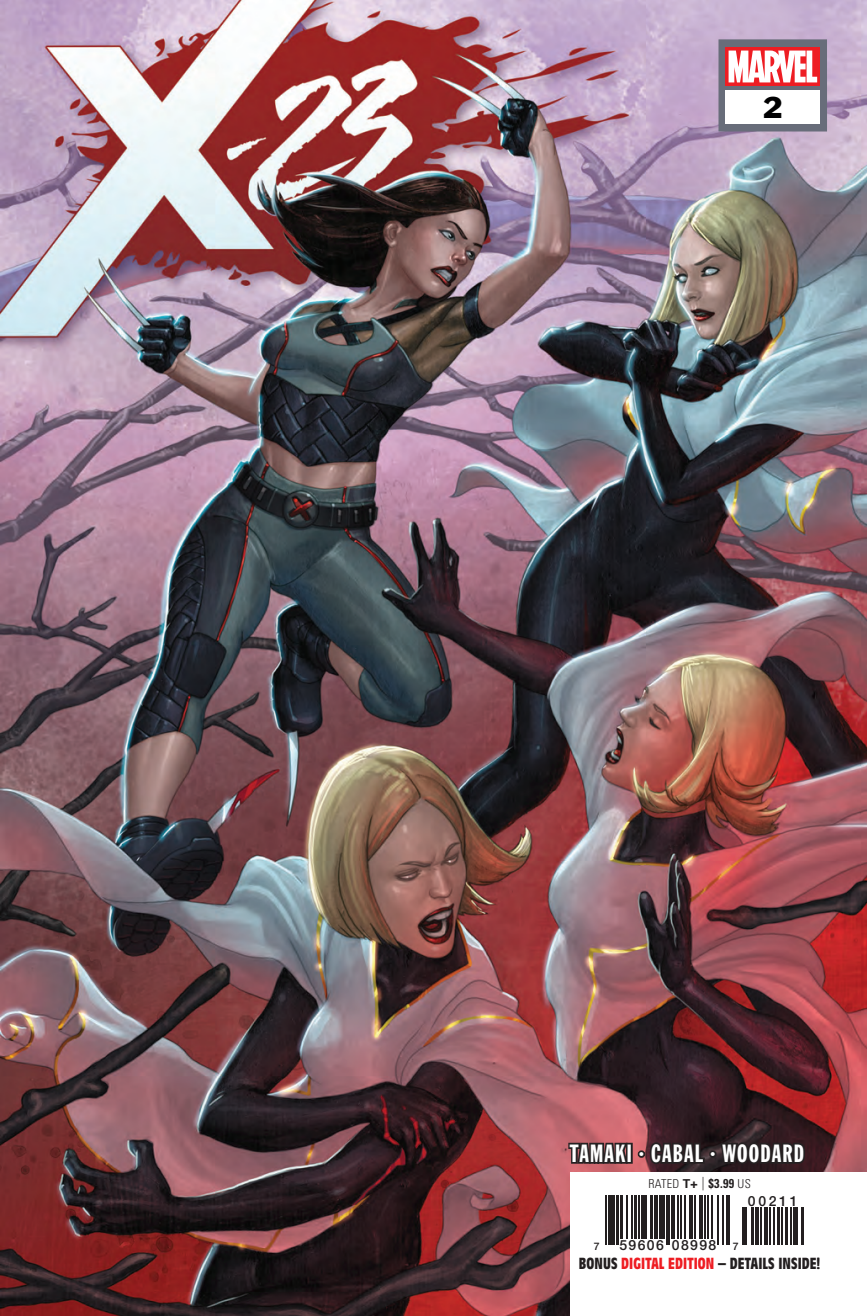
<style>
.page{position:relative;width:867px;height:1316px;background:#fff}
.page>*{position:absolute;margin:0;border:0;box-sizing:border-box;transform-origin:0 0}
.t1{font:28px "Franklin Gothic Std";color:#000001}
.t2{font:24.5px "Franklin Gothic Std Extra Cond";letter-spacing:.05em;color:#fff}
.t3{font:700 condensed 15.75px "Antique Olive Std";letter-spacing:.005em;color:#231f20}
.t4{font:500 14px "Helvetica Neue";letter-spacing:.1em;color:#231f20}
.t5{font:300 condensed 12.25px "Univers LT Std";letter-spacing:.025em;color:#231f20}
.t6{font:500 10.5px "Helvetica Neue";color:#231f20}
.s1{font-weight:700;font-stretch:normal}
.s2{font-size:13.47px}
.s3{font-weight:700;font-size:12.78px}
.s4{font-size:10.5px}
.s5{color:#ee1d23}
</style>
<div class="page">
<img style="left:0;top:0;width:866px;height:1315px">
<div style="left:718px;top:39px;width:108px;height:92px;background:#686d7a"></div>
<div style="left:725px;top:91px;width:94px;height:33px;background:#fff"></div>
<div style="left:725px;top:47px;width:94px;height:38px;background:linear-gradient(to right,#ee1d23,#ee1e24)"></div>
<svg style="left:728px;top:51px;width:88px;height:31px;background:#fac4c6"></svg>
<div style="left:570px;top:1171px;width:296px;height:144px;background:#fff"></div>
<hr style="left:605px;top:1195px;width:1px;height:49px;background:#231f20">
<hr style="left:608px;top:1195px;width:1px;height:49px;background:#231f20">
<hr style="left:610px;top:1195px;width:4px;height:49px;background:#231f20">
<hr style="left:615px;top:1195px;width:3px;height:49px;background:#231f20">
<hr style="left:619px;top:1195px;width:3px;height:43px;background:#231f20">
<hr style="left:626px;top:1195px;width:1px;height:43px;background:#231f20">
<hr style="left:631px;top:1195px;width:2px;height:43px;background:#231f20">
<hr style="left:634px;top:1195px;width:2px;height:43px;background:#231f20">
<hr style="left:638px;top:1195px;width:1px;height:43px;background:#231f20">
<div style="left:640px;top:1195px;width:6px;height:43px;background:#231f20"></div>
<hr style="left:650px;top:1195px;width:2px;height:43px;background:#231f20">
<hr style="left:654px;top:1195px;width:1px;height:43px;background:#231f20">
<hr style="left:656px;top:1195px;width:1px;height:43px;background:#231f20">
<div style="left:659px;top:1195px;width:5px;height:43px;background:#231f20"></div>
<hr style="left:665px;top:1195px;width:2px;height:49px;background:#231f20">
<hr style="left:668px;top:1195px;width:1px;height:49px;background:#231f20">
<hr style="left:671px;top:1195px;width:3px;height:43px;background:#231f20">
<hr style="left:677px;top:1195px;width:1px;height:43px;background:#231f20">
<hr style="left:680px;top:1195px;width:1px;height:43px;background:#231f20">
<hr style="left:684px;top:1195px;width:1px;height:43px;background:#231f20">
<hr style="left:689px;top:1195px;width:4px;height:43px;background:#231f20">
<hr style="left:694px;top:1195px;width:1px;height:43px;background:#231f20">
<svg style="left:699px;top:1195px;width:3px;height:43px"></svg>
<hr style="left:703px;top:1195px;width:2px;height:43px;background:#231f20">
<hr style="left:707px;top:1195px;width:1px;height:43px;background:#231f20">
<hr style="left:711px;top:1195px;width:1px;height:43px;background:#231f20">
<hr style="left:716px;top:1195px;width:2px;height:49px;background:#231f20">
<hr style="left:722px;top:1195px;width:1px;height:49px;background:#231f20">
<hr style="left:726px;top:1195px;width:1px;height:49px;background:#231f20">
<hr style="left:728px;top:1195px;width:1px;height:49px;background:#231f20">
<hr style="left:741px;top:1207px;width:2px;height:37px;background:#231f20">
<hr style="left:744px;top:1207px;width:2px;height:37px;background:#231f20">
<hr style="left:750px;top:1207px;width:3px;height:37px;background:#231f20">
<hr style="left:754px;top:1207px;width:2px;height:37px;background:#231f20">
<hr style="left:757px;top:1207px;width:1px;height:37px;background:#231f20">
<hr style="left:760px;top:1207px;width:1px;height:37px;background:#231f20">
<hr style="left:764px;top:1207px;width:3px;height:37px;background:#231f20">
<hr style="left:769px;top:1207px;width:1px;height:37px;background:#231f20">
<hr style="left:773px;top:1207px;width:1px;height:37px;background:#231f20">
<hr style="left:777px;top:1207px;width:2px;height:37px;background:#231f20">
<hr style="left:781px;top:1207px;width:1px;height:37px;background:#231f20">
<hr style="left:785px;top:1207px;width:2px;height:37px;background:#231f20">
<hr style="left:790px;top:1207px;width:1px;height:37px;background:#231f20">
<hr style="left:792px;top:1207px;width:2px;height:37px;background:#231f20">
<hr style="left:795px;top:1207px;width:3px;height:37px;background:#231f20">
<hr style="left:800px;top:1207px;width:3px;height:37px;background:#231f20">
<svg style="left:566px;top:1083px;width:64px;height:114px"></svg>
<div style="left:626px;top:1142px;width:6px;height:21px;border:4px solid #252122"></div>
<div style="left:637px;top:1150px;width:8px;height:7px;border:4px solid #252122;border-radius:50%"></div>
<svg style="left:648px;top:1083px;width:58px;height:82px;background:#2f1d23"></svg>
<div style="left:709px;top:1150px;width:7px;height:7px;border:4px solid #252122;border-radius:50%"></div>
<svg style="left:718px;top:1083px;width:88px;height:135px"></svg>
<h1 class="t1" style="left:762px;top:89px;width:22px">2</h1>
<h2 class="t2" style="left:570px;top:1139px;width:235px">TAMAKI · CABAL · WOODARD</h2>
<p class="t5" style="left:648px;top:1175px;width:104px">RATED <span class="s1">T+</span> <span class="s2">|</span> <span class="s3">$3.99</span> US</p>
<p class="t4" style="left:747px;top:1189px;width:51px">00211</p>
<p class="t6" style="left:593px;top:1237px;width:7px">7</p>
<p class="t4" style="left:619px;top:1233px;width:121px">59606 08998 <span class="s4">7</span></p>
<p class="t3" style="left:578px;top:1254px;width:243px">BONUS <span class="s5">DIGITAL EDITION</span> – DETAILS INSIDE!</p>
</div>
